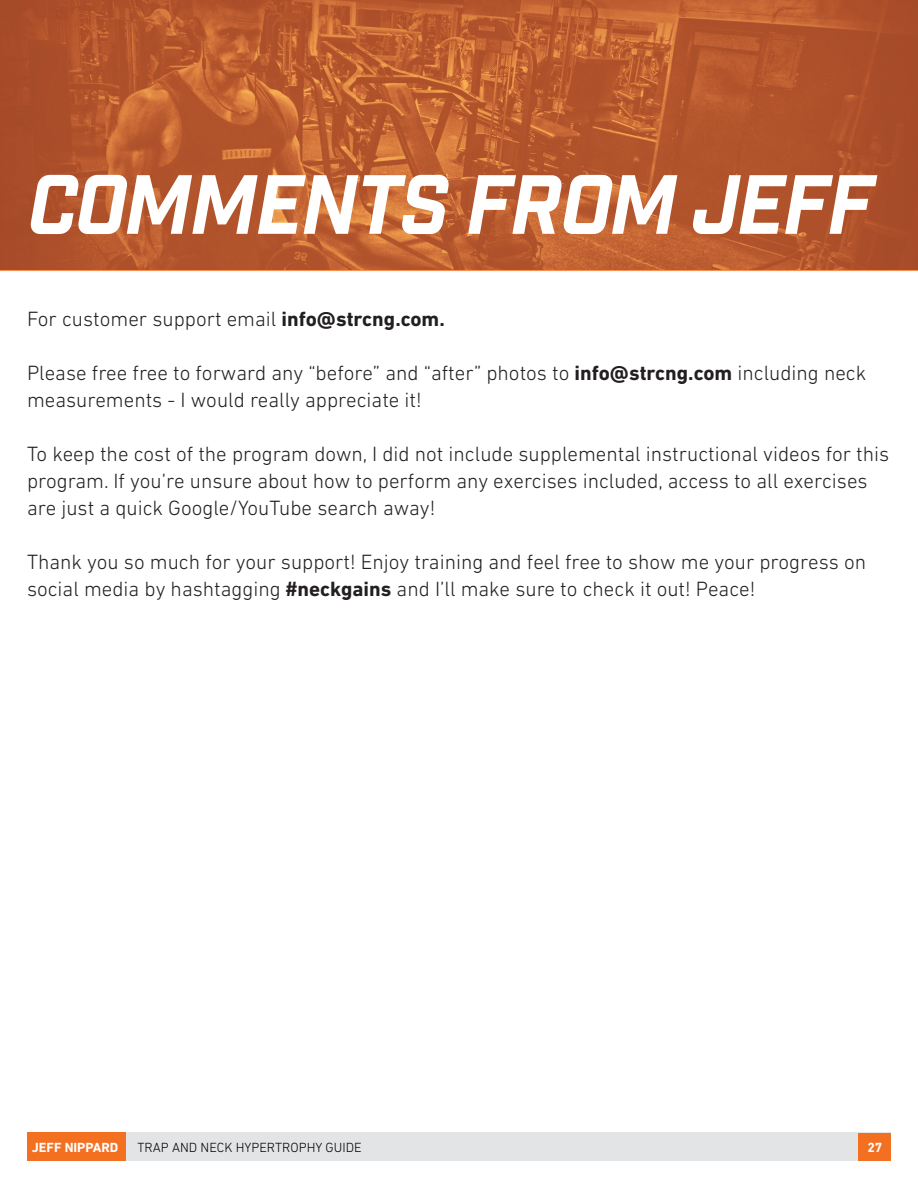
<style>
.page{position:relative;width:918px;height:1188px;background:#fff}
.page>*{position:absolute;margin:0;border:0;box-sizing:border-box;transform-origin:0 0}
.t1{font:italic 700 81.45px "Industry";letter-spacing:-.025em;color:#fff}
.t2{font:300 21px/27px "DIN Next LT Pro";color:#231f20}
.t3{font:300 13.5px "DIN Next LT Pro";color:#000001}
.t4{font:700 13.5px "DIN Next LT Pro";color:#fff}
.s1{font-weight:700}
</style>
<div class="page">
<div style="left:125px;top:1133px;width:766px;height:28px;background:#e3e4e6"></div>
<div style="left:859px;top:1133px;width:32px;height:28px;background:#f37021"></div>
<div style="left:27px;top:1133px;width:98px;height:28px;background:#f37021"></div>
<img style="left:0;top:0;width:918px;height:270px">
<h1 class="t1" style="left:27px;top:155px;width:848px">COMMENTS FROM JEFF</h1>
<p class="t2" style="left:27px;top:305px;width:419px">For customer support email <span class="s1">info@strcng.com.</span></p>
<p class="t2" style="left:27px;top:359px;width:841px">Please free free to forward any “before” and “after” photos to <span class="s1">info@strcng.com</span> including neck measurements - I would really appreciate it!</p>
<p class="t2" style="left:27px;top:440px;width:864px">To keep the cost of the program down, I did not include supplemental instructional videos for this program. If you’re unsure about how to perform any exercises included, access to all exercises are just a quick Google/YouTube search away!</p>
<p class="t2" style="left:27px;top:548px;width:841px">Thank you so much for your support! Enjoy training and feel free to show me your progress on social media by hashtagging <span class="s1">#neckgains</span> and I’ll make sure to check it out! Peace!</p>
<p class="t4" style="left:32px;top:1139px;width:88px">JEFF NIPPARD</p>
<p class="t3" style="left:137px;top:1139px;width:226px">TRAP AND NECK HYPERTROPHY GUIDE</p>
<p class="t4" style="left:867px;top:1139px;width:17px">27</p>
</div>
